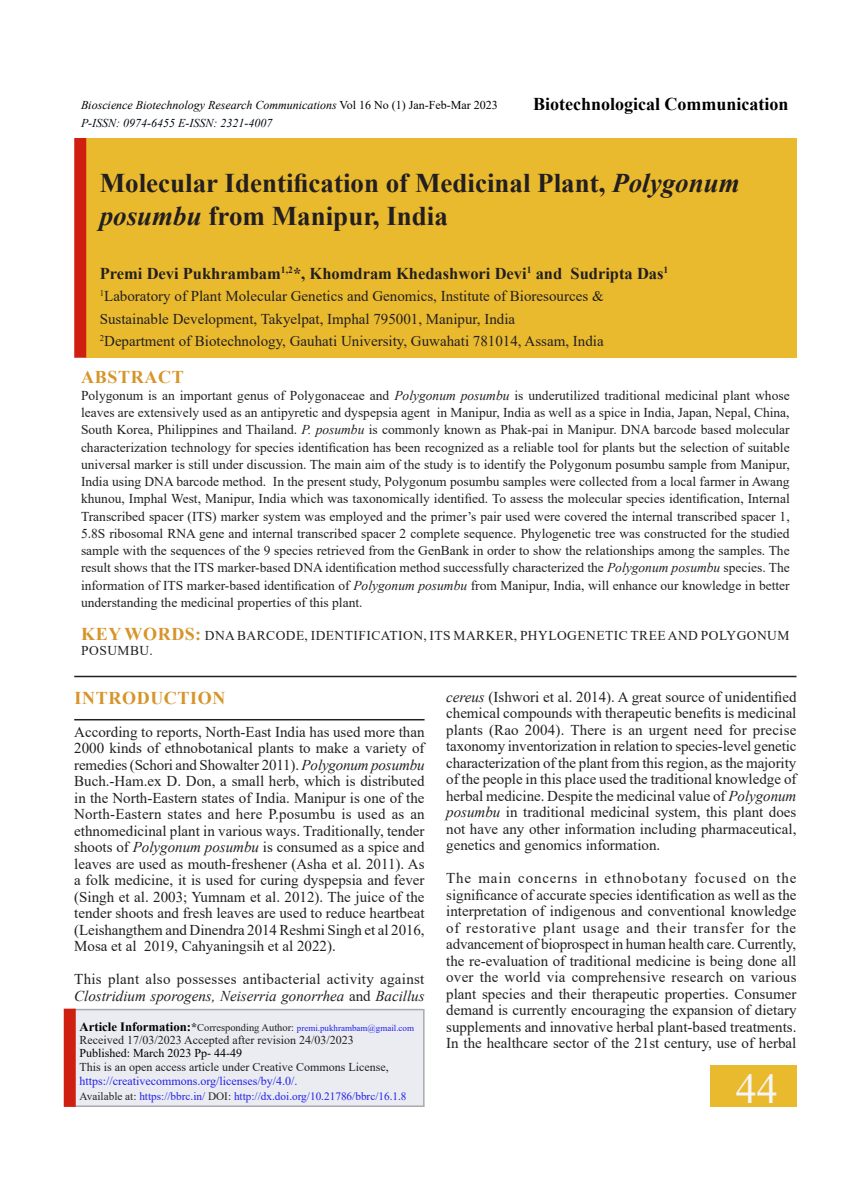
<style>
.page{position:relative;width:864px;height:1188px;background:#fff}
.page>*{position:absolute;margin:0;border:0;box-sizing:border-box;transform-origin:0 0}
.Body_text{font:42px "Times New Roman";color:#f6f6f7}
.Body_text-2{font:700 27px/33px "Times New Roman";color:#231f20}
.Body_text-3{font:700 18px "Times New Roman";letter-spacing:.035em;color:#d69429}
.Body_text-4{font:700 18px "Times New Roman";color:#000}
.Body_text-5{font:700 16.5px "Times New Roman";color:#231f20}
.Body_text-6{font:15px/16.5px "Times New Roman";color:#231f20;text-align:justify}
.Body_text-7{font:15px/16.5px "Times New Roman";letter-spacing:.02em;color:#231f20}
.Body_text-8{font:13.5px/17.2px "Times New Roman";color:#231f20;text-align:justify}
.Body_text-9{font:13.5px "Times New Roman";letter-spacing:.035em;color:#231f20}
.Body_text-10{font:12px/14.2px "Times New Roman";color:#231f20}
.Body_text-11{font:italic 12px "Times New Roman";color:#000}
.Body_text-12{font:italic 12px "Times New Roman";color:#000712}
.Body_text-13{font:12px "Times New Roman";color:#000}
.Body_text-14{font:11.25px "Times New Roman";color:#2321e8}
.Body_text-15{font:9px "Times New Roman";color:#2321e8}
.s1{font-style:normal}
.s2{font-style:italic}
.s3{font-weight:400;font-size:13.5px;color:#231f20}
.s4{font-weight:700;font-size:12.75px;color:#000}
.s5{font-weight:700;font-size:12px;color:#231f20}
.s6{font-size:10.5px;color:#231f20}
.s7{color:#2321e8}
.s8{color:#231f20}
</style>
<div class="page">
<hr style="left:74px;top:676px;width:722px;height:1px;background:#231f20">
<hr style="left:74px;top:719px;width:351px;height:1px;background:#231f20">
<div style="left:710px;top:1066px;width:86px;height:41px;background:#eaba2e"></div>
<div style="left:73px;top:1009px;width:350px;height:97px;background:#eaecf2"></div>
<hr style="left:423px;top:1009px;width:2px;height:97px;background:#a8aaad">
<hr style="left:73px;top:1009px;width:350px;height:1px;background:#a8aaad">
<hr style="left:73px;top:1106px;width:352px;height:1px;background:#a8aaad">
<div style="left:64px;top:1009px;width:12px;height:98px;background:#ce1f10"></div>
<div style="left:86px;top:138px;width:710px;height:219px;background:#eaba2e"></div>
<div style="left:74px;top:138px;width:12px;height:220px;background:#ce1f10"></div>
<p class="Body_text-11" style="left:81px;top:97px;width:418px">Bioscience Biotechnology Research Communications <span class="s1">Vol 16 No (1) Jan-Feb-Mar 2023</span></p>
<p class="Body_text-12" style="left:81px;top:115px;width:193px">P-ISSN: 0974-6455 E-ISSN: 2321-4007</p>
<p class="Body_text-4" style="left:533px;top:91px;width:257px">Biotechnological Communication</p>
<p class="Body_text-2" style="left:100px;top:165px;width:641px">Molecular Identification of Medicinal Plant, <span class="s2">Polygonum posumbu</span> from Manipur, India</p>
<p class="Body_text-5" style="left:100px;top:261px;width:570px">Premi Devi Pukhrambam<sup>1,2</sup>*, Khomdram Khedashwori Devi<sup>1</sup> and Sudripta Das<sup>1</sup></p>
<p class="Body_text-6" style="left:100px;top:288px;width:505px"><sup>1</sup>Laboratory of Plant Molecular Genetics and Genomics, Institute of Bioresources &amp;</p>
<p class="Body_text-6" style="left:100px;top:310px;width:417px">Sustainable Development, Takyelpat, Imphal 795001, Manipur, India</p>
<p class="Body_text-6" style="left:100px;top:333px;width:505px"><sup>2</sup>Department of Biotechnology, Gauhati University, Guwahati 781014, Assam, India</p>
<p class="Body_text-3" style="left:81px;top:364px;width:104px">ABSTRACT</p>
<p class="Body_text-8" style="left:81px;top:386px;width:710px">Polygonum is an important genus of Polygonaceae and <span class="s2">Polygonum posumbu</span> is underutilized traditional medicinal plant whose leaves are extensively used as an antipyretic and dyspepsia agent in Manipur, India as well as a spice in India, Japan, Nepal, China, South Korea, Philippines and Thailand. <span class="s2">P. posumbu</span> is commonly known as Phak-pai in Manipur. DNA barcode based molecular characterization technology for species identification has been recognized as a reliable tool for plants but the selection of suitable universal marker is still under discussion. The main aim of the study is to identify the Polygonum posumbu sample from Manipur, India using DNA barcode method. In the present study, Polygonum posumbu samples were collected from a local farmer in Awang khunou, Imphal West, Manipur, India which was taxonomically identified. To assess the molecular species identification, Internal Transcribed spacer (ITS) marker system was employed and the primer’s pair used were covered the internal transcribed spacer 1, 5.8S ribosomal RNA gene and internal transcribed spacer 2 complete sequence. Phylogenetic tree was constructed for the studied sample with the sequences of the 9 species retrieved from the GenBank in order to show the relationships among the samples. The result shows that the ITS marker-based DNA identification method successfully characterized the <span class="s2">Polygonum posumbu</span> species. The information of ITS marker-based identification of <span class="s2">Polygonum posumbu</span> from Manipur, India, will enhance our knowledge in better understanding the medicinal properties of this plant.</p>
<p class="Body_text-3" style="left:81px;top:621px;width:167px">KEY WORDS: <span class="s3">DNA barc</span></p>
<p class="Body_text-9" style="left:276px;top:626px;width:99px">ode, Identificati</p>
<p class="Body_text-8" style="left:403px;top:626px;width:62px">on, ITS mark</p>
<p class="Body_text-9" style="left:496px;top:626px;width:118px">er, Phylogenetic</p>
<p class="Body_text-8" style="left:630px;top:626px;width:49px">tree and</p>
<p class="Body_text-9" style="left:701px;top:626px;width:89px">Polygonum</p>
<p class="Body_text-8" style="left:81px;top:641px;width:73px">posumbu.</p>
<p class="Body_text-3" style="left:75px;top:685px;width:152px">INTRODUCTION</p>
<p class="Body_text-6" style="left:74px;top:723px;width:353px">According to reports, North-East India has used more than 2000 kinds of ethnobotanical plants to make a variety of remedies (Schori and Showalter 2011). <span class="s2">Polygonum posumbu </span>Buch.-Ham.ex D. Don, a small herb, which is distributed in the North-Eastern states of India. Manipur is one of the North-Eastern states and here P.posumbu is used as an ethnomedicinal plant in various ways. Traditionally, tender shoots of <span class="s2">Polygonum posumbu</span> is consumed as a spice and leaves are used as mouth-freshener (Asha et al. 2011). As a folk medicine, it is used for curing dyspepsia and fever (Singh et al. 2003; Yumnam et al. 2012). The juice of the tender shoots and fresh leaves are used to reduce heartbeat (Leishangthem and Dinendra 2014 Reshmi Singh et al 2016, Mosa et al 2019, Cahyaningsih et al 2022).</p>
<p class="Body_text-7" style="left:74px;top:971px;width:352px">This plant also possesses antibacterial activity against<br><span class="s2">Clostridium sporogens, Neiserria gonorrhea</span> and <span class="s2">Bacillus</span></p>
<p class="Body_text-6" style="left:446px;top:688px;width:353px"><span class="s2">cereus</span> (Ishwori et al. 2014). A great source of unidentified chemical compounds with therapeutic benefits is medicinal plants (Rao 2004). There is an urgent need for precise taxonomy inventorization in relation to species-level genetic characterization of the plant from this region, as the majority of the people in this place used the traditional knowledge of herbal medicine. Despite the medicinal value of <span class="s2">Polygonum posumbu</span> in traditional medicinal system, this plant does not have any other information including pharmaceutical, genetics and genomics information.</p>
<p class="Body_text-6" style="left:446px;top:870px;width:352px">The main concerns in ethnobotany focused on the significance of accurate species identification as well as the interpretation of indigenous and conventional knowledge of restorative plant usage and their transfer for the advancement of bioprospect in human health care. Currently, the re-evaluation of traditional medicine is being done all over the world via comprehensive research on various plant species and their therapeutic properties. Consumer demand is currently encouraging the expansion of dietary supplements and innovative herbal plant-based treatments.<br>In the healthcare sector of the 21st century, use of herbal</p>
<p class="Body_text-15" style="left:80px;top:1021px;width:336px"><span class="s4">Article Information:</span><span class="s5">*</span><span class="s6">Corresponding Author:</span> premi.pukhrambam@gmail.com</p>
<p class="Body_text-10" style="left:80px;top:1032px;width:276px">Received 17/03/2023 Accepted after revision 24/03/2023</p>
<p class="Body_text-13" style="left:80px;top:1044px;width:164px">Published: March 2023 Pp- 44-49</p>
<p class="Body_text-10" style="left:80px;top:1059px;width:311px">This is an open access article under Creative Commons License, <span class="s7">https://creativecommons.org/licenses/by/4.0/.</span></p>
<p class="Body_text-14" style="left:80px;top:1088px;width:329px"><span class="s8">Available at:</span> https://bbrc.in/ <span class="s8">DOI:</span> http://dx.doi.org/10.21786/bbrc/16.1.8</p>
<p class="Body_text" style="left:736px;top:1059px;width:43px">44</p>
</div>
